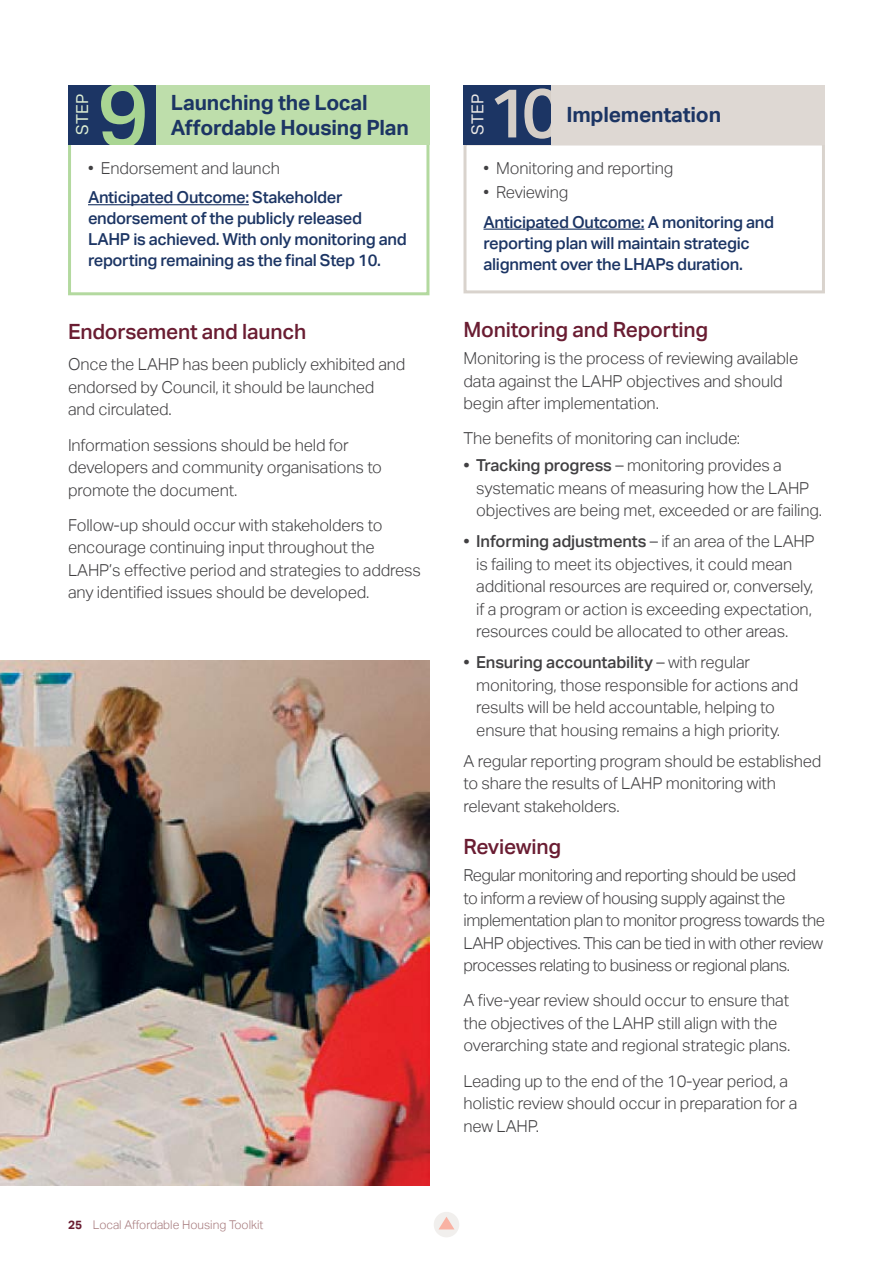
<style>
.page{position:relative;width:893px;height:1263px;background:#fff}
.page>*{position:absolute;margin:0;border:0;box-sizing:border-box;transform-origin:0 0}
.t1{font:500 89.1px "Aktiv Grotesk";color:#a9d593}
.t2{font:500 69px "Aktiv Grotesk";color:#d5cec7}
.t3{font:700 21px "Aktiv Grotesk";letter-spacing:-.01em;color:#1c3564}
.t4{font:500 21px "Aktiv Grotesk";letter-spacing:-.01em;color:#6a1d32}
.t5{font:300 16.5px/22.5px "Aktiv Grotesk";letter-spacing:-.01em;color:#414042}
.t6{font:500 16.5px/21px "Aktiv Grotesk";letter-spacing:-.02em;color:#1c3564}
.t7{font:300 16.5px/22.5px "Aktiv Grotesk";letter-spacing:-.03em;color:#414042}
.t8{font:16.5px "Aktiv Grotesk";color:#dcedd3}
.t9{font:16.5px "Aktiv Grotesk";color:#ece9e6}
.t10{font:300 12px "Aktiv Grotesk";color:#a6797c}
.s1{font-weight:700;color:#6a1d32}
.s2{font-weight:500}
</style>
<div class="page">
<svg style="left:68px;top:140px;width:362px;height:156px"></svg>
<div style="left:154px;top:85px;width:275px;height:60px;background:#bedeab"></div>
<div style="left:68px;top:85px;width:87px;height:60px;background:#1c3564"></div>
<svg style="left:463px;top:145px;width:362px;height:149px"></svg>
<div style="left:549px;top:85px;width:276px;height:60px;background:#ded8d3"></div>
<div style="left:463px;top:85px;width:88px;height:60px;background:#1c3564"></div>
<img style="left:0;top:660px;width:429px;height:525px">
<div style="left:434px;top:1212px;width:25px;height:25px;background:#f1efed;border-radius:50%"></div>
<svg style="left:439px;top:1217px;width:15px;height:12px"></svg>
<p class="t8" style="left:73px;top:135px;width:42px;rotate:-90deg">STEP</p>
<h1 class="t1" style="left:97px;top:63px;width:54px">9</h1>
<p class="t3" style="left:171px;top:90px;width:198px">Launching the Local</p>
<p class="t3" style="left:171px;top:116px;width:240px">Affordable Housing Plan</p>
<p class="t5" style="left:88px;top:157px;width:193px">• Endorsement and launch</p>
<p class="t6" style="left:88px;top:187px;width:320px">Anticipated Outcome: Stakeholder endorsement of the publicly released LAHP is achieved. With only monitoring and reporting remaining as the final Step 10.</p>
<p class="t4" style="left:68px;top:320px;width:240px">Endorsement and launch</p>
<p class="t5" style="left:68px;top:353px;width:339px">Once the LAHP has been publicly exhibited and endorsed by Council, it should be launched and circulated.</p>
<p class="t5" style="left:68px;top:434px;width:316px">Information sessions should be held for developers and community organisations to promote the document.</p>
<p class="t5" style="left:68px;top:514px;width:354px">Follow-up should occur with stakeholders to encourage continuing input throughout the LAHP’s effective period and strategies to address any identified issues should be developed.</p>
<p class="t10" style="left:68px;top:1218px;width:197px"><span class="s1">25</span> Local Affordable Housing Toolkit</p>
<p class="t9" style="left:468px;top:135px;width:42px;rotate:-90deg">STEP</p>
<h2 class="t2" style="left:488px;top:73px;width:76px">10</h2>
<p class="t3" style="left:566px;top:103px;width:156px">Implementation</p>
<p class="t5" style="left:483px;top:157px;width:191px">• Monitoring and reporting</p>
<p class="t5" style="left:483px;top:181px;width:86px">• Reviewing</p>
<p class="t6" style="left:483px;top:211px;width:292px">Anticipated Outcome: A monitoring and reporting plan will maintain strategic alignment over the LHAPs duration.</p>
<p class="t4" style="left:463px;top:318px;width:246px">Monitoring and Reporting</p>
<p class="t5" style="left:463px;top:347px;width:336px">Monitoring is the process of reviewing available data against the LAHP objectives and should begin after implementation.</p>
<p class="t5" style="left:463px;top:427px;width:278px">The benefits of monitoring can include:</p>
<p class="t5" style="left:476px;top:454px;width:347px;text-indent:-13px"><span class="s2">• Tracking progress</span> – monitoring provides a systematic means of measuring how the LAHP objectives are being met, exceeded or are failing.</p>
<p class="t5" style="left:476px;top:530px;width:340px;text-indent:-13px"><span class="s2">• Informing adjustments</span> – if an area of the LAHP is failing to meet its objectives, it could mean additional resources are required or, conversely, if a program or action is exceeding expectation, resources could be allocated to other areas.</p>
<p class="t5" style="left:476px;top:651px;width:324px;text-indent:-13px"><span class="s2">• Ensuring accountability</span> – with regular monitoring, those responsible for actions and results will be held accountable, helping to ensure that housing remains a high priority.</p>
<p class="t5" style="left:463px;top:750px;width:360px">A regular reporting program should be established to share the results of LAHP monitoring with relevant stakeholders.</p>
<p class="t4" style="left:463px;top:835px;width:99px">Reviewing</p>
<p class="t7" style="left:463px;top:864px;width:363px">Regular monitoring and reporting should be used<br>to inform a review of housing supply against the implementation plan to monitor progress towards the LAHP objectives. This can be tied in with other review processes relating to business or regional plans.</p>
<p class="t5" style="left:463px;top:989px;width:328px">A five-year review should occur to ensure that the objectives of the LAHP still align with the overarching state and regional strategic plans.</p>
<p class="t5" style="left:463px;top:1070px;width:335px">Leading up to the end of the 10-year period, a holistic review should occur in preparation for a new LAHP.</p>
</div>
